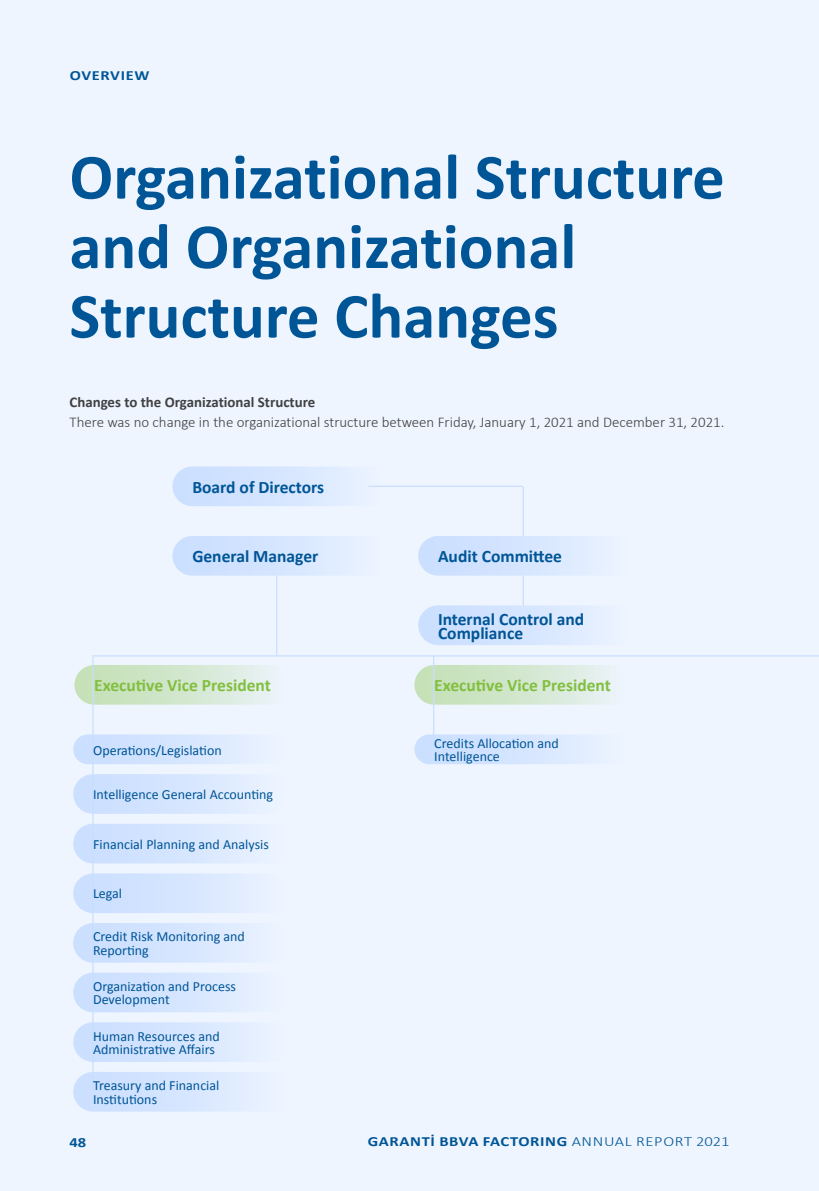
<style>
.page{position:relative;width:819px;height:1191px;background:#eef5ff}
.page>*{position:absolute;margin:0;border:0;box-sizing:border-box;transform-origin:0 0}
.t1{font:700 64.75px/69.5px "Calibri";color:#005596}
.t2{font:700 17.5px/14px "Calibri";color:#005596}
.t3{font:700 17.5px "Calibri";color:#82bf3f}
.t4{font:300 14.88px "Calibri";color:#414042}
.t5{font:700 14.88px "Calibri";color:#414042}
.t6{font:14px/13.3px "Calibri";color:#005596}
.t7{font:700 14px "Calibri";letter-spacing:.04em;color:#005596;scale:1.18 1}
.s1{font-weight:300}
</style>
<div class="page">
<svg style="left:172px;top:466px;width:209px;height:40px"></svg>
<svg style="left:414px;top:734px;width:174px;height:30px"></svg>
<svg style="left:172px;top:536px;width:174px;height:39px"></svg>
<svg style="left:74px;top:665px;width:192px;height:39px;background:#d3e7d0"></svg>
<svg style="left:414px;top:665px;width:192px;height:39px;background:#d3e7d0"></svg>
<hr style="left:522px;top:486px;width:2px;height:50px;background:#c9deff">
<hr style="left:92px;top:657px;width:2px;height:434px;background:#c9deff">
<hr style="left:433px;top:655px;width:1px;height:89px;background:#c9deff">
<hr style="left:276px;top:575px;width:1px;height:80px;background:#c9deff">
<hr style="left:522px;top:575px;width:2px;height:30px;background:#c9deff">
<hr style="left:368px;top:486px;width:154px;height:1px;background:#c9deff">
<hr style="left:92px;top:655px;width:727px;height:1px;background:#c9deff">
<svg style="left:418px;top:536px;width:174px;height:39px"></svg>
<svg style="left:418px;top:605px;width:174px;height:40px"></svg>
<svg style="left:73px;top:734px;width:174px;height:30px"></svg>
<svg style="left:73px;top:923px;width:174px;height:39px"></svg>
<svg style="left:73px;top:823px;width:174px;height:40px"></svg>
<svg style="left:73px;top:1022px;width:174px;height:40px"></svg>
<svg style="left:73px;top:774px;width:174px;height:40px"></svg>
<svg style="left:73px;top:972px;width:174px;height:40px"></svg>
<svg style="left:73px;top:873px;width:174px;height:40px"></svg>
<svg style="left:73px;top:1071px;width:174px;height:40px"></svg>
<p class="t7" style="left:70px;top:65px;width:69px">OVERVIEW</p>
<h1 class="t1" style="left:69px;top:140px;width:656px">Organizational Structure and Organizational<br>Structure Changes</h1>
<p class="t5" style="left:69px;top:391px;width:247px">Changes to the Organizational Structure</p>
<p class="t4" style="left:69px;top:412px;width:656px">There was no change in the organizational structure between Friday, January 1, 2021 and December 31, 2021.</p>
<p class="t2" style="left:192px;top:479px;width:133px">Board of Directors</p>
<p class="t2" style="left:192px;top:549px;width:127px">General Manager</p>
<p class="t2" style="left:438px;top:549px;width:126px">Audit Committee</p>
<p class="t2" style="left:438px;top:611px;width:148px">Internal Control and<br>Compliance</p>
<p class="t3" style="left:94px;top:673px;width:178px">Executive Vice President</p>
<p class="t3" style="left:434px;top:673px;width:178px">Executive Vice President</p>
<p class="t6" style="left:93px;top:742px;width:130px">Operations/Legislation</p>
<p class="t6" style="left:93px;top:787px;width:182px">Intelligence General Accounting</p>
<p class="t6" style="left:93px;top:837px;width:177px">Financial Planning and Analysis</p>
<p class="t6" style="left:93px;top:886px;width:31px">Legal</p>
<p class="t6" style="left:93px;top:929px;width:153px">Credit Risk Monitoring and<br>Reporting</p>
<p class="t6" style="left:93px;top:979px;width:144px">Organization and Process<br>Development</p>
<p class="t6" style="left:93px;top:1028px;width:128px">Human Resources and<br>Administrative Affairs</p>
<p class="t6" style="left:93px;top:1078px;width:128px">Treasury and Financial<br>Institutions</p>
<p class="t7" style="left:69px;top:1132px;width:16px">48</p>
<p class="t6" style="left:434px;top:736px;width:126px">Credits Allocation and<br>Intelligence</p>
<p class="t7" style="left:368px;top:1131px;width:308px">GARANTİ BBVA FACTORING <span class="s1">ANNUAL REPORT 2021</span></p>
</div>
